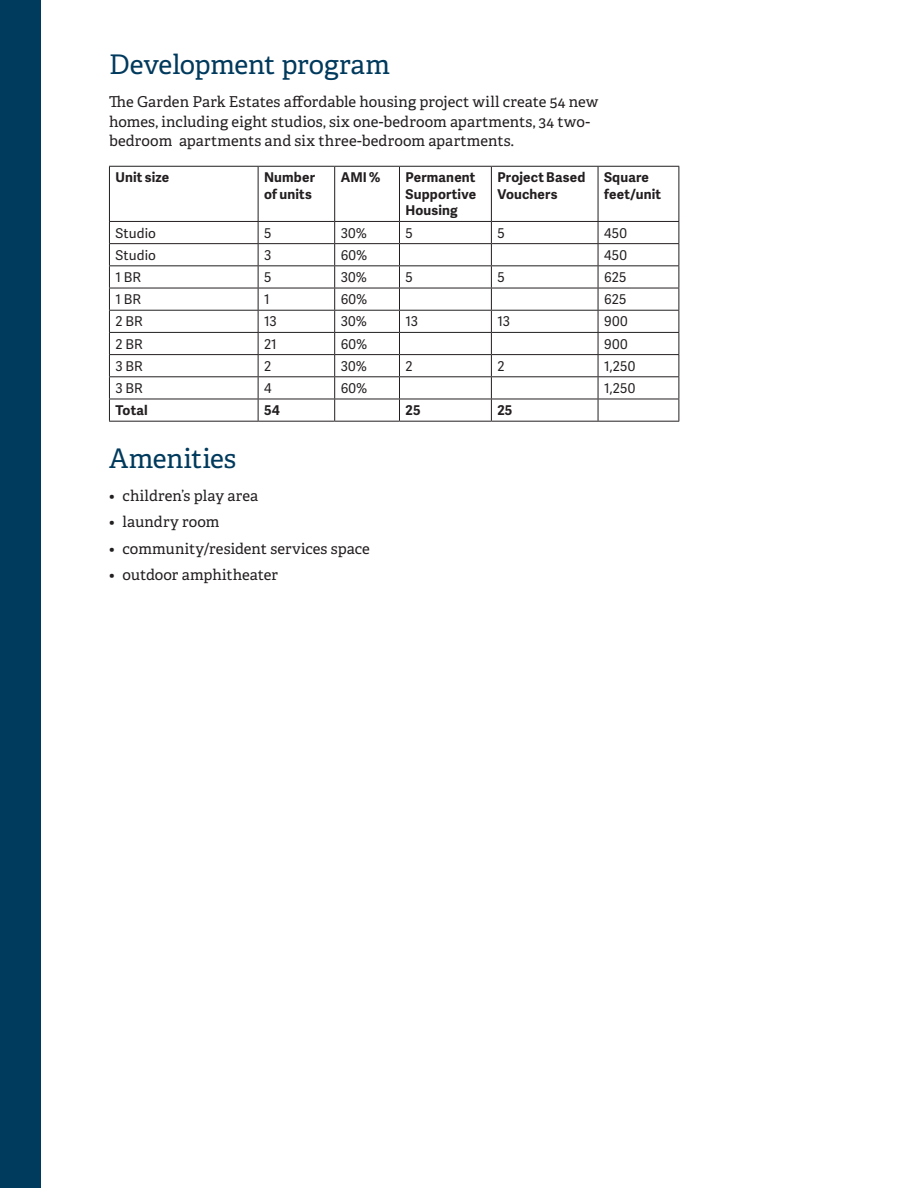
<style>
.page{position:relative;width:918px;height:1188px;background:#fff}
.page>*{position:absolute;margin:0;border:0;box-sizing:border-box;transform-origin:0 0}
.Body_text_-_A{font:27px "Adelle";letter-spacing:-.01em;color:#003a5d}
.Title_18{font:27px "Adelle";letter-spacing:-.005em;color:#003a5d}
.Body_text_-_A-2{font:15px/19.5px "Adelle";letter-spacing:.005em;color:#231f20}
.Body_text_-_B_Sans{font:13.5px "Adelle Sans";letter-spacing:.015em;color:#231f20}
.Body_text_-_B_Sans-2{font:700 13.5px/16.5px "Adelle Sans";letter-spacing:.01em;color:#231f20}
</style>
<div class="page">
<hr style="left:109px;top:166px;width:149px;height:1px;background:#231f20">
<hr style="left:109px;top:167px;width:1px;height:54px;background:#231f20">
<hr style="left:258px;top:166px;width:77px;height:1px;background:#231f20">
<hr style="left:258px;top:167px;width:1px;height:54px;background:#231f20">
<hr style="left:335px;top:166px;width:64px;height:1px;background:#231f20">
<hr style="left:334px;top:167px;width:1px;height:54px;background:#231f20">
<hr style="left:399px;top:166px;width:92px;height:1px;background:#231f20">
<hr style="left:399px;top:167px;width:1px;height:54px;background:#231f20">
<hr style="left:491px;top:166px;width:107px;height:1px;background:#231f20">
<hr style="left:491px;top:167px;width:1px;height:54px;background:#231f20">
<hr style="left:598px;top:166px;width:81px;height:1px;background:#231f20">
<hr style="left:598px;top:167px;width:1px;height:54px;background:#231f20">
<hr style="left:679px;top:167px;width:1px;height:54px;background:#231f20">
<hr style="left:109px;top:221px;width:149px;height:1px;background:#231f20">
<hr style="left:258px;top:221px;width:77px;height:1px;background:#231f20">
<hr style="left:335px;top:221px;width:64px;height:1px;background:#231f20">
<hr style="left:399px;top:221px;width:92px;height:1px;background:#231f20">
<hr style="left:491px;top:221px;width:107px;height:1px;background:#231f20">
<hr style="left:598px;top:221px;width:81px;height:1px;background:#231f20">
<hr style="left:109px;top:243px;width:149px;height:1px;background:#231f20">
<hr style="left:258px;top:243px;width:77px;height:1px;background:#231f20">
<hr style="left:335px;top:243px;width:64px;height:1px;background:#231f20">
<hr style="left:399px;top:243px;width:92px;height:1px;background:#231f20">
<hr style="left:491px;top:243px;width:107px;height:1px;background:#231f20">
<hr style="left:598px;top:243px;width:81px;height:1px;background:#231f20">
<hr style="left:109px;top:265px;width:149px;height:1px;background:#231f20">
<hr style="left:258px;top:265px;width:77px;height:1px;background:#231f20">
<hr style="left:335px;top:265px;width:64px;height:1px;background:#231f20">
<hr style="left:399px;top:265px;width:92px;height:1px;background:#231f20">
<hr style="left:491px;top:265px;width:107px;height:1px;background:#231f20">
<hr style="left:598px;top:265px;width:81px;height:1px;background:#231f20">
<hr style="left:109px;top:288px;width:149px;height:1px;background:#231f20">
<hr style="left:258px;top:288px;width:77px;height:1px;background:#231f20">
<hr style="left:335px;top:288px;width:64px;height:1px;background:#231f20">
<hr style="left:399px;top:288px;width:92px;height:1px;background:#231f20">
<hr style="left:491px;top:288px;width:107px;height:1px;background:#231f20">
<hr style="left:598px;top:288px;width:81px;height:1px;background:#231f20">
<hr style="left:109px;top:310px;width:149px;height:1px;background:#231f20">
<hr style="left:258px;top:310px;width:77px;height:1px;background:#231f20">
<hr style="left:335px;top:310px;width:64px;height:1px;background:#231f20">
<hr style="left:399px;top:310px;width:92px;height:1px;background:#231f20">
<hr style="left:491px;top:310px;width:107px;height:1px;background:#231f20">
<hr style="left:598px;top:310px;width:81px;height:1px;background:#231f20">
<hr style="left:109px;top:332px;width:149px;height:1px;background:#231f20">
<hr style="left:258px;top:332px;width:77px;height:1px;background:#231f20">
<hr style="left:335px;top:332px;width:64px;height:1px;background:#231f20">
<hr style="left:399px;top:332px;width:92px;height:1px;background:#231f20">
<hr style="left:491px;top:332px;width:107px;height:1px;background:#231f20">
<hr style="left:598px;top:332px;width:81px;height:1px;background:#231f20">
<hr style="left:109px;top:354px;width:149px;height:1px;background:#231f20">
<hr style="left:258px;top:354px;width:77px;height:1px;background:#231f20">
<hr style="left:335px;top:354px;width:64px;height:1px;background:#231f20">
<hr style="left:399px;top:354px;width:92px;height:1px;background:#231f20">
<hr style="left:491px;top:354px;width:107px;height:1px;background:#231f20">
<hr style="left:598px;top:354px;width:81px;height:1px;background:#231f20">
<hr style="left:109px;top:376px;width:149px;height:1px;background:#231f20">
<hr style="left:258px;top:376px;width:77px;height:1px;background:#231f20">
<hr style="left:335px;top:376px;width:64px;height:1px;background:#231f20">
<hr style="left:399px;top:376px;width:92px;height:1px;background:#231f20">
<hr style="left:491px;top:376px;width:107px;height:1px;background:#231f20">
<hr style="left:598px;top:376px;width:81px;height:1px;background:#231f20">
<hr style="left:109px;top:399px;width:149px;height:1px;background:#231f20">
<svg style="left:109px;top:222px;width:1px;height:199px"></svg>
<hr style="left:258px;top:399px;width:77px;height:1px;background:#231f20">
<svg style="left:258px;top:222px;width:1px;height:199px"></svg>
<hr style="left:335px;top:399px;width:64px;height:1px;background:#231f20">
<svg style="left:334px;top:222px;width:1px;height:199px"></svg>
<hr style="left:399px;top:399px;width:92px;height:1px;background:#231f20">
<svg style="left:399px;top:222px;width:1px;height:199px"></svg>
<hr style="left:491px;top:399px;width:107px;height:1px;background:#231f20">
<svg style="left:491px;top:222px;width:1px;height:199px"></svg>
<hr style="left:598px;top:399px;width:81px;height:1px;background:#231f20">
<svg style="left:598px;top:222px;width:1px;height:199px"></svg>
<svg style="left:679px;top:222px;width:1px;height:199px"></svg>
<hr style="left:109px;top:421px;width:149px;height:1px;background:#231f20">
<hr style="left:258px;top:421px;width:77px;height:1px;background:#231f20">
<hr style="left:335px;top:421px;width:64px;height:1px;background:#231f20">
<hr style="left:399px;top:421px;width:92px;height:1px;background:#231f20">
<hr style="left:491px;top:421px;width:107px;height:1px;background:#231f20">
<hr style="left:598px;top:421px;width:81px;height:1px;background:#231f20">
<div style="left:0;top:0;width:40px;height:1188px;background:#003a5d"></div>
<p class="Body_text_-_A" style="left:109px;top:48px;width:282px">Development program</p>
<p class="Body_text_-_A-2" style="left:109px;top:93px;width:491px">The Garden Park Estates affordable housing project will create 54 new homes, including eight studios, six one-bedroom apartments, 34 two&shy;bedroom apartments and six three-bedroom apartments.</p>
<p class="Body_text_-_B_Sans-2" style="left:115px;top:169px;width:55px">Unit size</p>
<p class="Body_text_-_B_Sans-2" style="left:264px;top:169px;width:52px">Number of units</p>
<p class="Body_text_-_B_Sans-2" style="left:341px;top:169px;width:41px">AMI %</p>
<p class="Body_text_-_B_Sans-2" style="left:405px;top:169px;width:72px;text-align:justify">Permanent Supportive Housing</p>
<p class="Body_text_-_B_Sans-2" style="left:497px;top:169px;width:90px">Project Based<br>Vouchers</p>
<p class="Body_text_-_B_Sans-2" style="left:604px;top:169px;width:59px">Square feet/unit</p>
<p class="Body_text_-_B_Sans" style="left:115px;top:223px;width:42px">Studio</p>
<p class="Body_text_-_B_Sans" style="left:264px;top:223px;width:9px">5</p>
<p class="Body_text_-_B_Sans" style="left:341px;top:223px;width:28px">30%</p>
<p class="Body_text_-_B_Sans" style="left:405px;top:223px;width:9px">5</p>
<p class="Body_text_-_B_Sans" style="left:497px;top:223px;width:9px">5</p>
<p class="Body_text_-_B_Sans" style="left:604px;top:223px;width:24px">450</p>
<p class="Body_text_-_B_Sans" style="left:115px;top:245px;width:42px">Studio</p>
<p class="Body_text_-_B_Sans" style="left:264px;top:245px;width:9px">3</p>
<p class="Body_text_-_B_Sans" style="left:341px;top:245px;width:28px">60%</p>
<p class="Body_text_-_B_Sans" style="left:604px;top:245px;width:24px">450</p>
<p class="Body_text_-_B_Sans" style="left:115px;top:268px;width:27px">1 BR</p>
<p class="Body_text_-_B_Sans" style="left:264px;top:268px;width:9px">5</p>
<p class="Body_text_-_B_Sans" style="left:341px;top:268px;width:28px">30%</p>
<p class="Body_text_-_B_Sans" style="left:405px;top:268px;width:9px">5</p>
<p class="Body_text_-_B_Sans" style="left:497px;top:268px;width:9px">5</p>
<p class="Body_text_-_B_Sans" style="left:604px;top:268px;width:24px">625</p>
<p class="Body_text_-_B_Sans" style="left:115px;top:290px;width:27px">1 BR</p>
<p class="Body_text_-_B_Sans" style="left:264px;top:290px;width:7px">1</p>
<p class="Body_text_-_B_Sans" style="left:341px;top:290px;width:28px">60%</p>
<p class="Body_text_-_B_Sans" style="left:604px;top:290px;width:24px">625</p>
<p class="Body_text_-_B_Sans" style="left:115px;top:312px;width:29px">2 BR</p>
<p class="Body_text_-_B_Sans" style="left:264px;top:312px;width:14px">13</p>
<p class="Body_text_-_B_Sans" style="left:341px;top:312px;width:28px">30%</p>
<p class="Body_text_-_B_Sans" style="left:405px;top:312px;width:14px">13</p>
<p class="Body_text_-_B_Sans" style="left:497px;top:312px;width:14px">13</p>
<p class="Body_text_-_B_Sans" style="left:604px;top:312px;width:25px">900</p>
<p class="Body_text_-_B_Sans" style="left:115px;top:334px;width:29px">2 BR</p>
<p class="Body_text_-_B_Sans" style="left:264px;top:334px;width:14px">21</p>
<p class="Body_text_-_B_Sans" style="left:341px;top:334px;width:28px">60%</p>
<p class="Body_text_-_B_Sans" style="left:604px;top:334px;width:25px">900</p>
<p class="Body_text_-_B_Sans" style="left:115px;top:356px;width:29px">3 BR</p>
<p class="Body_text_-_B_Sans" style="left:264px;top:356px;width:9px">2</p>
<p class="Body_text_-_B_Sans" style="left:341px;top:356px;width:28px">30%</p>
<p class="Body_text_-_B_Sans" style="left:405px;top:356px;width:9px">2</p>
<p class="Body_text_-_B_Sans" style="left:497px;top:356px;width:9px">2</p>
<p class="Body_text_-_B_Sans" style="left:604px;top:356px;width:33px">1,250</p>
<p class="Body_text_-_B_Sans" style="left:115px;top:379px;width:29px">3 BR</p>
<p class="Body_text_-_B_Sans" style="left:264px;top:379px;width:9px">4</p>
<p class="Body_text_-_B_Sans" style="left:341px;top:379px;width:28px">60%</p>
<p class="Body_text_-_B_Sans" style="left:604px;top:379px;width:33px">1,250</p>
<p class="Body_text_-_B_Sans-2" style="left:115px;top:402px;width:34px">Total</p>
<p class="Body_text_-_B_Sans-2" style="left:264px;top:402px;width:17px">54</p>
<p class="Body_text_-_B_Sans-2" style="left:405px;top:402px;width:17px">25</p>
<p class="Body_text_-_B_Sans-2" style="left:497px;top:402px;width:17px">25</p>
<p class="Title_18" style="left:109px;top:442px;width:129px">Amenities</p>
<p class="Body_text_-_A-2" style="left:109px;top:486px;width:151px">• children’s play area</p>
<p class="Body_text_-_A-2" style="left:109px;top:512px;width:112px">• laundry room</p>
<p class="Body_text_-_A-2" style="left:109px;top:539px;width:262px">• community/resident services space</p>
<p class="Body_text_-_A-2" style="left:109px;top:565px;width:170px">• outdoor amphitheater</p>
</div>
